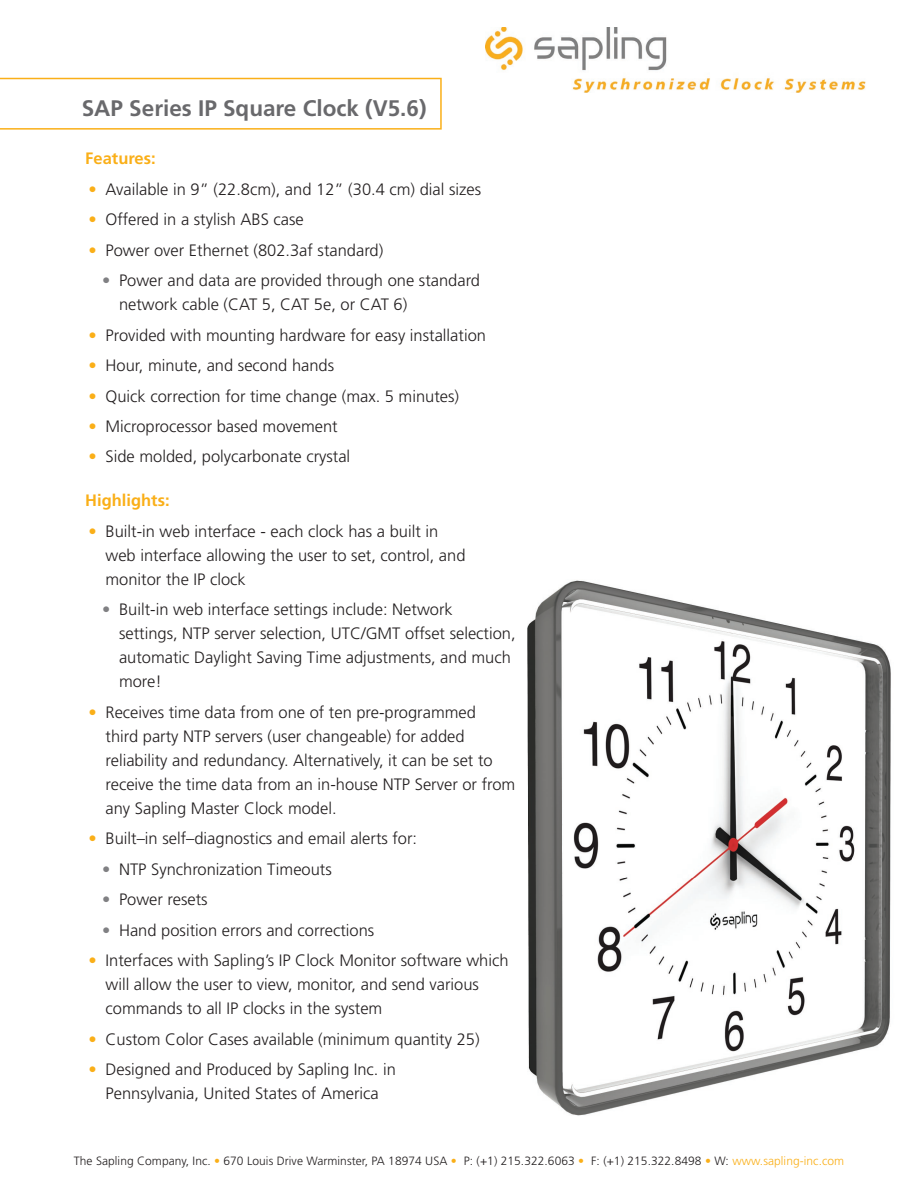
<style>
.page{position:relative;width:918px;height:1188px;background:#fff}
.page>*{position:absolute;margin:0;border:0;box-sizing:border-box;transform-origin:0 0}
.t1{font:700 22.5px "Frutiger LT Std";color:#69696c}
.t2{font:300 16.5px/24px "Frutiger LT Std";color:#231f20}
.t3{font:700 16.5px "Frutiger LT Std";color:#faaf18}
.t4{font:300 16.5px "Frutiger LT Std";color:#faaf18}
.t5{font:300 16.5px "Frutiger LT Std";color:#808083}
.t6{font:300 12px "Frutiger LT Std";letter-spacing:.005em;color:#231f20}
.s1{color:#faaf18}
</style>
<div class="page">
<img style="left:485px;top:27px;width:381px;height:65px">
<svg style="left:0;top:78px;width:442px;height:52px"></svg>
<img style="left:527px;top:580px;width:364px;height:536px">
<h1 class="t1" style="left:82px;top:94px;width:346px">SAP Series IP Square Clock (V5.6(</h1>
<p class="t3" style="left:85px;top:149px;width:72px">Features:</p>
<p class="t2" style="left:106px;top:177px;width:377px">Available in 9” (22.8cm ,) and 12” (30.4 cm) dial sizes</p>
<p class="t4" style="left:89px;top:180px;width:10px">•</p>
<p class="t4" style="left:89px;top:210px;width:10px">•</p>
<p class="t4" style="left:89px;top:241px;width:10px">•</p>
<p class="t2" style="left:106px;top:208px;width:200px">Offered in a stylish ABS case</p>
<p class="t2" style="left:106px;top:238px;width:279px">Power over Ethernet (802.3af standard(</p>
<p class="t2" style="left:119px;top:269px;width:363px">Power and data are provided through one standard</p>
<p class="t5" style="left:102px;top:271px;width:10px">•</p>
<p class="t2" style="left:106px;top:289px;width:382px;line-height:30.5px;text-indent:13px">network cable (CAT 5, CAT ,e5 or CAT (6<br>Provided with mounting hardware for easy installation</p>
<p class="t4" style="left:89px;top:326px;width:10px">•</p>
<p class="t4" style="left:89px;top:356px;width:10px">•</p>
<p class="t2" style="left:106px;top:354px;width:230px">Hour, minute, and second hands</p>
<p class="t4" style="left:89px;top:386px;width:10px">•</p>
<p class="t2" style="left:106px;top:384px;width:355px">Quick correction for time change (max 5. minutes(</p>
<p class="t4" style="left:89px;top:417px;width:10px">•</p>
<p class="t2" style="left:106px;top:415px;width:234px">Microprocessor based movement</p>
<p class="t2" style="left:106px;top:445px;width:246px">Side molded, polycarbonate crystal</p>
<p class="t4" style="left:89px;top:447px;width:10px">•</p>
<p class="t3" style="left:85px;top:491px;width:86px">Highlights:</p>
<p class="t2" style="left:106px;top:519px;width:334px">Built i n- web interface - each clock has a built in</p>
<p class="t4" style="left:89px;top:522px;width:10px">•</p>
<p class="t2" style="left:106px;top:543px;width:362px">web interface allowing the user to set, control, and monitor the IP clock</p>
<p class="t2" style="left:119px;top:598px;width:335px">Built i n- web interface settings include: Network</p>
<p class="t5" style="left:102px;top:600px;width:10px">•</p>
<p class="t4" style="left:89px;top:703px;width:10px">•</p>
<p class="t4" style="left:89px;top:829px;width:10px">•</p>
<p class="t2" style="left:119px;top:622px;width:398px">settings, NTP server selection, UTC/GMT offset selection, automatic Daylight Saving Time adjustments, and much more!</p>
<p class="t2" style="left:106px;top:700px;width:372px">Receives time data from one of ten pre-programmed</p>
<p class="t2" style="left:106px;top:724px;width:411px">third party NTP servers (user changeable) for added reliability and redundancy. Alternatively it, can be set to receive the time data from an in-house NTP Server or from any Sapling Master Clock model.</p>
<p class="t2" style="left:106px;top:827px;width:313px">Built–in self–diagnostics and email alerts for:</p>
<p class="t5" style="left:102px;top:860px;width:10px">•</p>
<p class="t5" style="left:102px;top:890px;width:10px">•</p>
<p class="t2" style="left:119px;top:857px;width:214px">NTP Synchronization Timeouts</p>
<p class="t2" style="left:119px;top:888px;width:90px">Power resets</p>
<p class="t2" style="left:119px;top:918px;width:257px">Hand position errors and corrections</p>
<p class="t5" style="left:102px;top:921px;width:10px">•</p>
<p class="t2" style="left:106px;top:949px;width:405px">Interfaces with Sapling I Ps’ Clock Monitor software which</p>
<p class="t4" style="left:89px;top:951px;width:10px">•</p>
<p class="t4" style="left:89px;top:1030px;width:10px">•</p>
<p class="t4" style="left:89px;top:1060px;width:10px">•</p>
<p class="t2" style="left:106px;top:973px;width:375px">will allow the user to view, monitor, and send various commands to all IP clocks in the system</p>
<p class="t2" style="left:106px;top:1027px;width:376px">Custom Color Cases available (minimum quantity 25(</p>
<p class="t2" style="left:106px;top:1058px;width:292px">Designed and Produced by Sapling Inc in.</p>
<p class="t2" style="left:106px;top:1082px;width:275px">Pennsylvania, United States of America</p>
<p class="t6" style="left:74px;top:1154px;width:385px">The Sapling Company, Inc. <span class="s1">•</span> 670 Louis Drive Warminster, PA 18974 USA <span class="s1">•</span></p>
<p class="t6" style="left:464px;top:1154px;width:122px">(:P +1) 215.322.6063 <span class="s1">•</span></p>
<p class="t6" style="left:591px;top:1154px;width:255px">(:F +1) 215.322.8498 <span class="s1">•</span> W: <span class="s1">www.sapling-inc.com</span></p>
</div>
